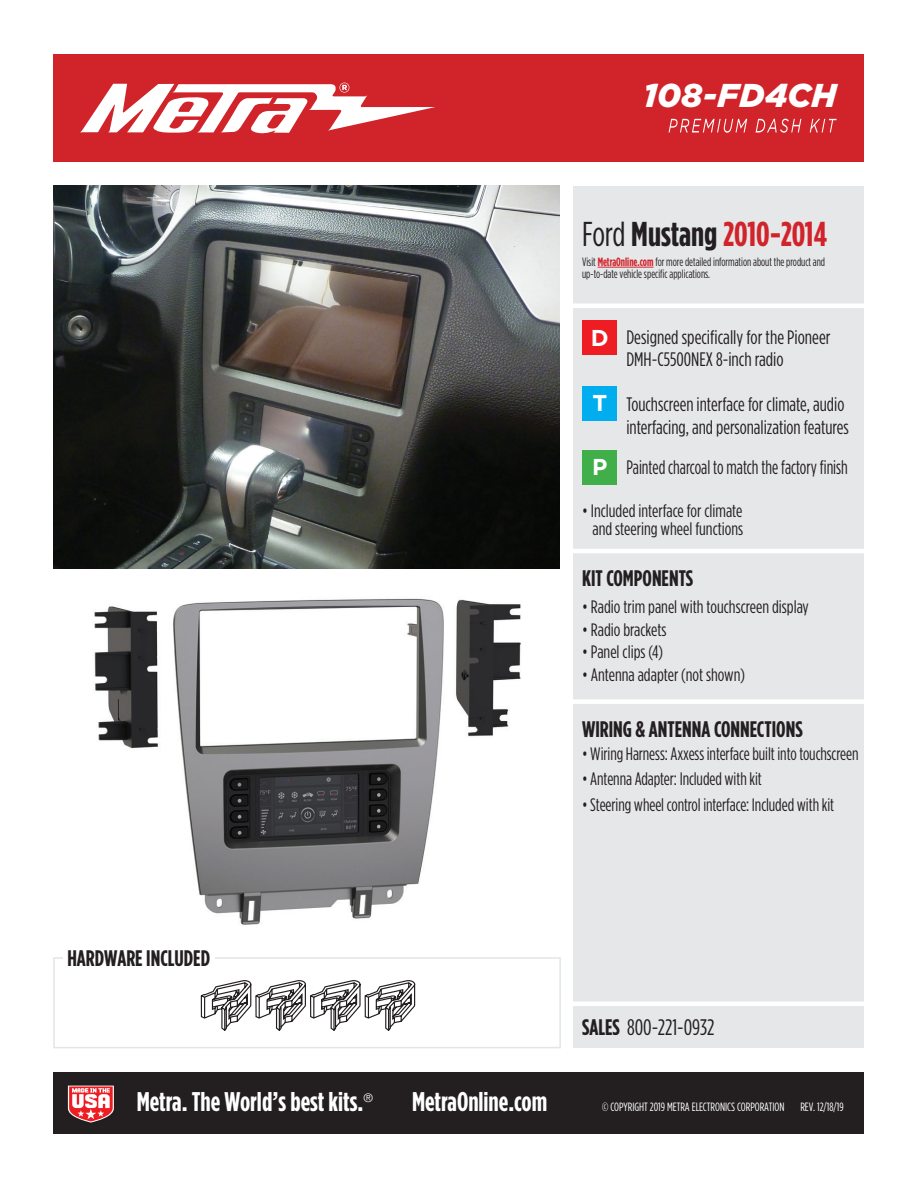
<style>
.page{position:relative;width:918px;height:1188px;background:#fff}
.page>*{position:absolute;margin:0;border:0;box-sizing:border-box;transform-origin:0 0}
.t1{font:700 34.5px "Gotham Condensed";color:#d1232a}
.t2{font:italic 900 33px "Gotham";letter-spacing:.005em;color:#fff}
.t3{font:700 27px "Gotham Condensed";color:#fff}
.t4{font:700 22.95px "Gotham";color:#fff}
.t5{font:700 22.5px "Gotham Condensed";color:#231f20}
.t6{font:22.5px "Gotham Condensed";color:#231f20}
.t7{font:19.5px/22.5px "Gotham Condensed";color:#231f20}
.t8{font:19.5px "Gotham Condensed";color:#231f20;scale:.91 1}
.t9{font:18px/18px "Gotham Condensed";letter-spacing:-.005em;color:#231f20;text-align:center}
.t10{font:18px "Gotham Condensed";letter-spacing:-.005em;color:#231f20;scale:.96 1}
.t11{font:12px/12px "Gotham Condensed";color:#231f20;scale:.93 1}
.t12{font:12px "Gotham Condensed";color:#fff}
.t13{font:300 12px "Helvetica Neue";color:#fff}
.s1{font-weight:400;color:#231f20}
.s2{color:#231f20}
.s3{font-weight:700;color:#d1232a}
.s4{font-weight:700}
</style>
<div class="page">
<div style="left:53px;top:1072px;width:810px;height:62px;background:#231f20"></div>
<div style="left:53px;top:54px;width:810px;height:108px;background:#d1232a"></div>
<svg style="left:80px;top:83px;width:355px;height:51px"></svg>
<svg style="left:669px;top:119px;width:168px;height:14px"></svg>
<div style="left:573px;top:186px;width:290px;height:862px;background:#e6e7e9"></div>
<svg style="left:67px;top:1085px;width:47px;height:38px;background:#d47679"></svg>
<div style="left:53px;top:957px;width:508px;height:91px;border:2px solid #e4e5e7"></div>
<img style="left:94px;top:598px;width:427px;height:327px">
<div style="left:63px;top:947px;width:151px;height:24px;background:#fff"></div>
<div style="left:573px;top:303px;width:295px;height:5px;background:#fff"></div>
<div style="left:583px;top:321px;width:34px;height:34px;background:#ee1d23"></div>
<div style="left:583px;top:386px;width:34px;height:35px;background:#00aeef"></div>
<div style="left:583px;top:450px;width:34px;height:34px;background:#40ae49"></div>
<hr style="left:572px;top:549px;width:294px;height:4px;background:#fff">
<div style="left:572px;top:699px;width:294px;height:5px;background:#fff"></div>
<hr style="left:572px;top:1002px;width:294px;height:4px;background:#fff">
<hr style="left:598px;top:267px;width:56px;height:1px;background:#d1232a">
<img style="left:53px;top:186px;width:506px;height:382px">
<svg style="left:201px;top:980px;width:214px;height:51px"></svg>
<h2 class="t2" style="left:643px;top:77px;width:195px">108-FD4CH</h2>
<h1 class="t1" style="left:582px;top:214px;width:246px"><span class="s1">Ford</span> <span class="s2">Mustang</span> 2010-2014</h1>
<p class="t11" style="left:582px;top:255px;width:263px">Visit <span class="s3">MetraOnline.com</span> for more detailed information about the product and up-to-date vehicle specific applications.</p>
<p class="t4" style="left:591px;top:325px;width:19px">D</p>
<p class="t4" style="left:593px;top:390px;width:16px">T</p>
<p class="t4" style="left:592px;top:454px;width:17px">P</p>
<p class="t7" style="left:626px;top:325px;width:206px">Designed specifically for the Pioneer<br>DMH-C5500NEX 8-inch radio</p>
<p class="t7" style="left:626px;top:393px;width:224px">Touchscreen interface for climate, audio interfacing, and personalization features</p>
<p class="t8" style="left:626px;top:457px;width:245px">Painted charcoal to match the factory finish</p>
<p class="t9" style="left:582px;top:501px;width:163px">• Included interface for climate and steering wheel functions</p>
<p class="t5" style="left:582px;top:565px;width:113px">KIT COMPONENTS</p>
<p class="t9" style="left:582px;top:598px;width:228px">• Radio trim panel with touchscreen display</p>
<p class="t9" style="left:582px;top:620px;width:86px">• Radio brackets</p>
<p class="t9" style="left:582px;top:643px;width:82px">• Panel clips (4)</p>
<p class="t9" style="left:582px;top:665px;width:164px">• Antenna adapter (not shown)</p>
<p class="t5" style="left:67px;top:945px;width:144px">HARDWARE INCLUDED</p>
<p class="t5" style="left:582px;top:717px;width:222px">WIRING &amp; ANTENNA CONNECTIONS</p>
<p class="t10" style="left:582px;top:744px;width:289px">• Wiring Harness: Axxess interface built into touchscreen</p>
<p class="t10" style="left:582px;top:769px;width:189px">• Antenna Adapter: Included with kit</p>
<p class="t10" style="left:582px;top:795px;width:264px">• Steering wheel control interface: Included with kit</p>
<p class="t6" style="left:582px;top:1015px;width:134px"><span class="s4">SALES</span> 800-221-0932</p>
<h3 class="t3" style="left:137px;top:1087px;width:228px">Metra. The World’s best kits.</h3>
<p class="t13" style="left:363px;top:1091px;width:11px">®</p>
<h3 class="t3" style="left:412px;top:1087px;width:137px">MetraOnline.com</h3>
<p class="t12" style="left:602px;top:1100px;width:184px">© COPYRIGHT 2019 METRA ELECTRONICS CORPORATION</p>
<p class="t12" style="left:800px;top:1100px;width:45px">REV. 12/18/19</p>
</div>
